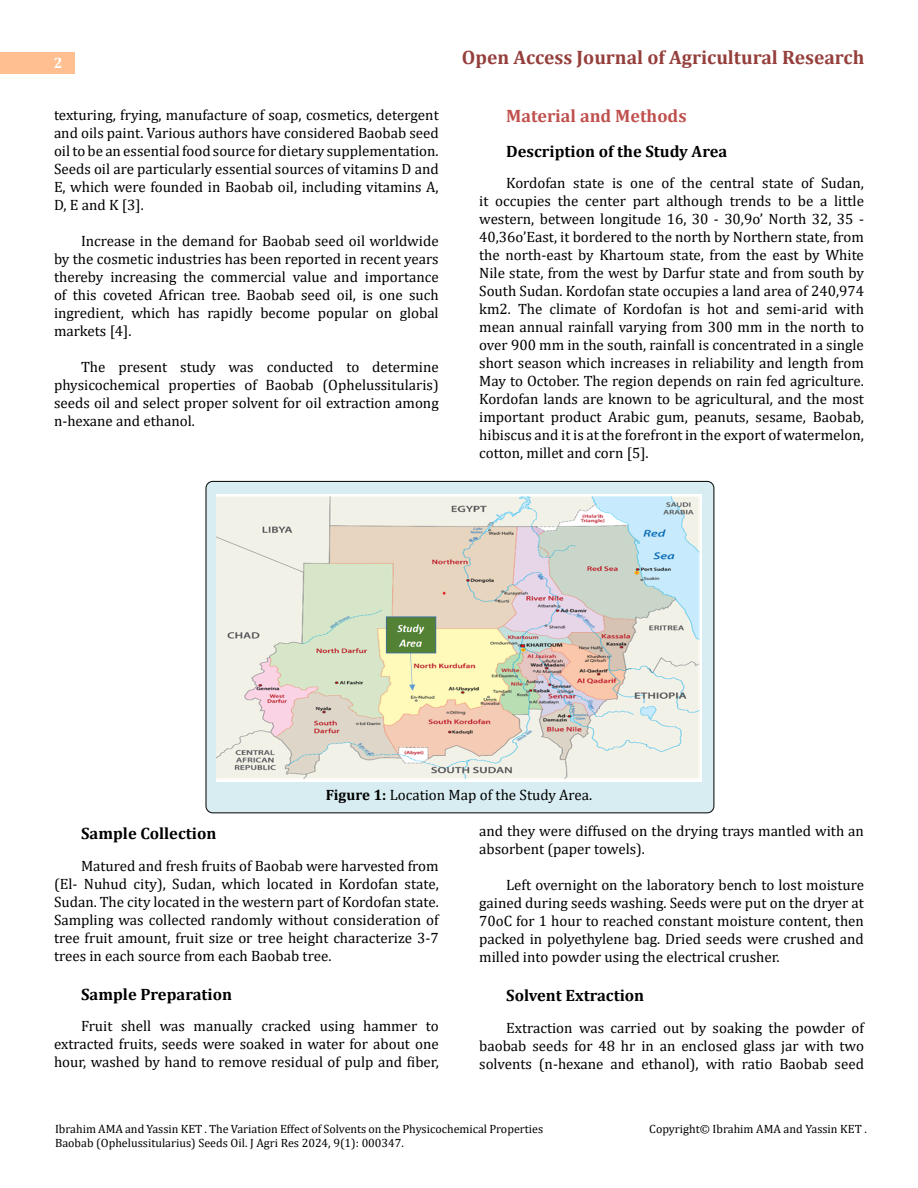
<style>
.page{position:relative;width:918px;height:1188px;background:#fff}
.page>*{position:absolute;margin:0;border:0;box-sizing:border-box;transform-origin:0 0}
.t1{font:700 19.5px "Cambria";color:#953f3c}
.t2{font:700 18px "Cambria";color:#c0504d}
.t3{font:700 16.5px "Cambria";color:#000}
.t4{font:15px/18px "Cambria";color:#000;text-align:justify}
.t5{font:700 15px "Cambria";color:#fff}
.t6{font:12px/14.4px "Cambria";color:#000}
.s1{font-weight:700}
</style>
<div class="page">
<div style="left:0;top:52px;width:74px;height:21px;background:#ffbf91"></div>
<div style="left:206px;top:481px;width:508px;height:332px;background:#d8edf2;border-radius:7px"></div>
<img style="left:217px;top:494px;width:484px;height:287px">
<p class="t5" style="left:54px;top:53px;width:10px">2</p>
<p class="t4" style="left:54px;top:105px;width:386px">texturing, frying, manufacture of soap, cosmetics, detergent and oils paint. Various authors have considered Baobab seed oil to be an essential food source for dietary supplementation.<br>Seeds oil are particularly essential sources of vitamins D and E, which were founded in Baobab oil, including vitamins A, D, E and K [3].</p>
<p class="t4" style="left:54px;top:231px;width:386px;text-indent:27px">Increase in the demand for Baobab seed oil worldwide by the cosmetic industries has been reported in recent years thereby increasing the commercial value and importance of this coveted African tree. Baobab seed oil, is one such ingredient, which has rapidly become popular on global markets [4].</p>
<p class="t4" style="left:54px;top:357px;width:386px;text-indent:27px">The present study was conducted to determine physicochemical properties of Baobab (Ophelussitularis) seeds oil and select proper solvent for oil extraction among n-hexane and ethanol.</p>
<h1 class="t1" style="left:462px;top:44px;width:404px">Open Access Journal of Agricultural Research</h1>
<p class="t2" style="left:506px;top:103px;width:182px">Material and Methods</p>
<p class="t3" style="left:506px;top:139px;width:223px">Description of the Study Area</p>
<p class="t4" style="left:479px;top:174px;width:386px;text-indent:27px">Kordofan state is one of the central state of Sudan, it occupies the center part although trends to be a little western, between longitude 16, 30 - 30,9ο’ North 32, 35 - 40,36ο’East, it bordered to the north by Northern state, from the north-east by Khartoum state, from the east by White Nile state, from the west by Darfur state and from south by South Sudan. Kordofan state occupies a land area of 240,974 km2. The climate of Kordofan is hot and semi-arid with mean annual rainfall varying from 300 mm in the north to over 900 mm in the south, rainfall is concentrated in a single short season which increases in reliability and length from May to October. The region depends on rain fed agriculture.<br>Kordofan lands are known to be agricultural, and the most important product Arabic gum, peanuts, sesame, Baobab, hibiscus and it is at the forefront in the export of watermelon, cotton, millet and corn [5].</p>
<p class="t4" style="left:326px;top:786px;width:268px"><span class="s1">Figure 1:</span> Location Map of the Study Area.</p>
<p class="t3" style="left:81px;top:822px;width:137px">Sample Collection</p>
<p class="t4" style="left:54px;top:856px;width:386px;text-indent:27px">Matured and fresh fruits of Baobab were harvested from (El- Nuhud city), Sudan, which located in Kordofan state, Sudan. The city located in the western part of Kordofan state.<br>Sampling was collected randomly without consideration of tree fruit amount, fruit size or tree height characterize 3-7 trees in each source from each Baobab tree.</p>
<p class="t3" style="left:81px;top:982px;width:153px">Sample Preparation</p>
<p class="t4" style="left:54px;top:1017px;width:386px;text-indent:27px">Fruit shell was manually cracked using hammer to extracted fruits, seeds were soaked in water for about one hour, washed by hand to remove residual of pulp and fiber,</p>
<p class="t4" style="left:479px;top:822px;width:386px">and they were diffused on the drying trays mantled with an absorbent (paper towels).</p>
<p class="t4" style="left:479px;top:876px;width:386px;text-indent:27px">Left overnight on the laboratory bench to lost moisture gained during seeds washing. Seeds were put on the dryer at 70οC for 1 hour to reached constant moisture content, then packed in polyethylene bag. Dried seeds were crushed and milled into powder using the electrical crusher.</p>
<p class="t3" style="left:506px;top:984px;width:139px">Solvent Extraction</p>
<p class="t4" style="left:479px;top:1018px;width:386px;text-indent:27px">Extraction was carried out by soaking the powder of baobab seeds for 48 hr in an enclosed glass jar with two solvents (n-hexane and ethanol), with ratio Baobab seed</p>
<p class="t6" style="left:55px;top:1121px;width:490px">Ibrahim AMA and Yassin KET . The Variation Effect of Solvents on the Physicochemical Properties<br>Baobab (Ophelussitularius) Seeds Oil. J Agri Res 2024, 9(1): 000347.</p>
<p class="t6" style="left:649px;top:1121px;width:219px">Copyright© Ibrahim AMA and Yassin KET .</p>
</div>
